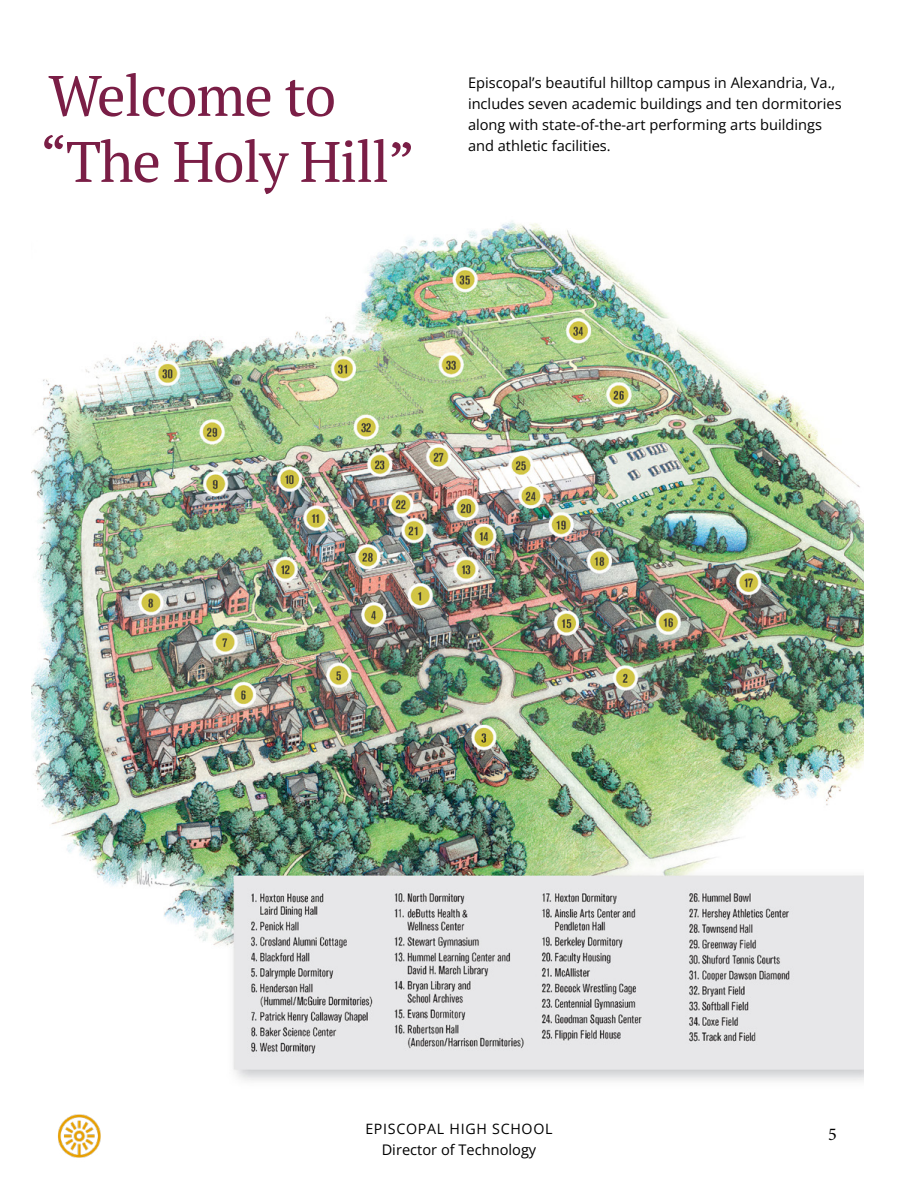
<style>
.page{position:relative;width:918px;height:1188px;background:#fff}
.page>*{position:absolute;margin:0;border:0;box-sizing:border-box;transform-origin:0 0}
.t1{font:57px/66px "PT Serif";letter-spacing:-.02em;color:#7a1e46}
.t2{font:18px "Minion Pro";color:#000}
.t3{font:14.7px/21px "Open Sans";color:#000}
.t4{font:14.25px "Open Sans";letter-spacing:.05em;color:#000}
</style>
<div class="page">
<img style="left:58px;top:1114px;width:43px;height:44px">
<img style="left:32px;top:221px;width:832px;height:860px">
<h1 class="t1" style="left:40px;top:62px;width:377px">Welcome to “The Holy Hill”</h1>
<p class="t3" style="left:468px;top:71px;width:375px">Episcopal’s beautiful hilltop campus in Alexandria, Va., includes seven academic buildings and ten dormitories along with state-of-the-art performing arts buildings and athletic facilities.</p>
<p class="t4" style="left:365px;top:1119px;width:189px">EPISCOPAL HIGH SCHOOL</p>
<p class="t3" style="left:382px;top:1139px;width:156px">Director of Technology</p>
<p class="t2" style="left:828px;top:1122px;width:10px">5</p>
</div>
